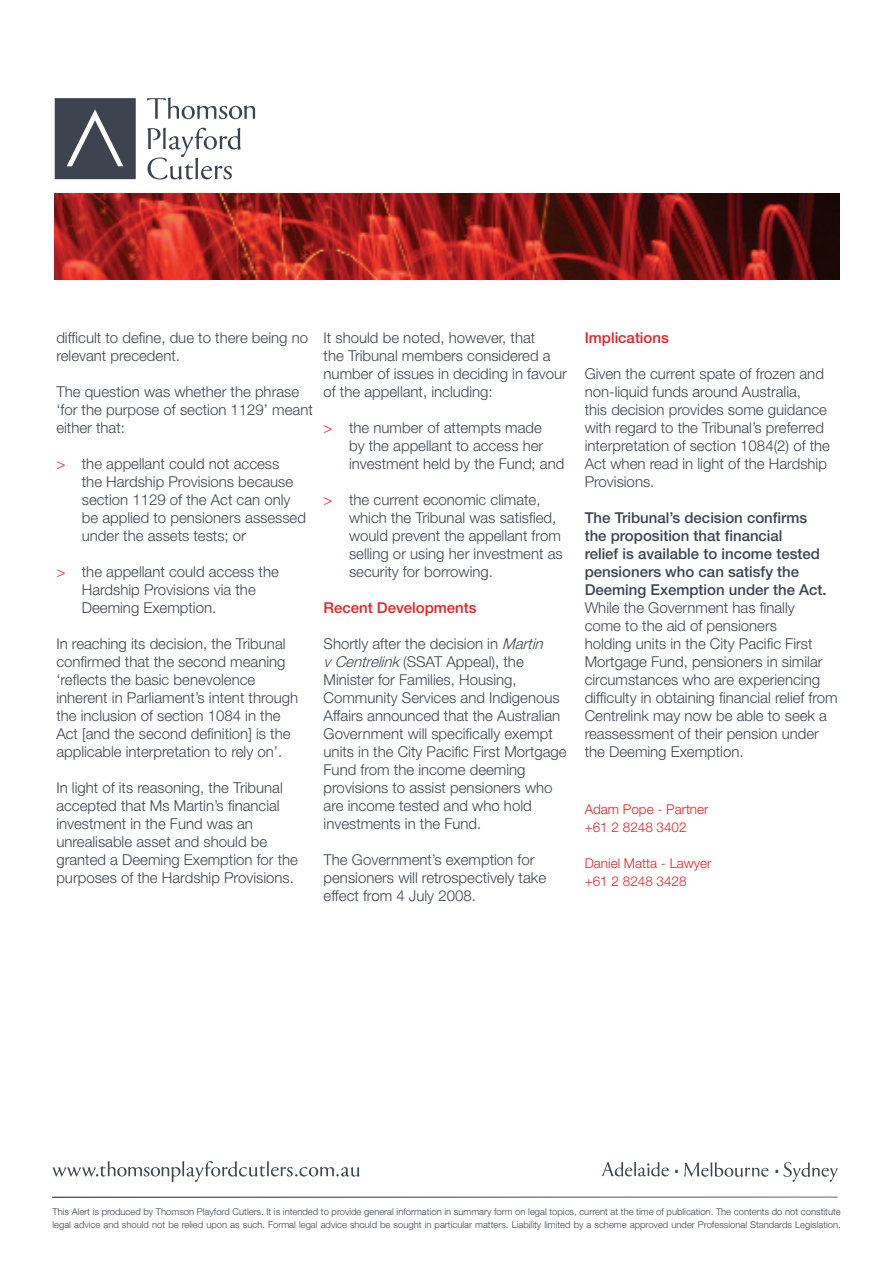
<style>
.page{position:relative;width:893px;height:1263px;background:#fff}
.page>*{position:absolute;margin:0;border:0;box-sizing:border-box;transform-origin:0 0}
.Body_text{font:300 30px "Helvetica Neue LT";color:#3e444f}
.Body_text-2{font:300 15px/18px "Helvetica Neue LT";color:#3e444f}
.Arrow_bullets_-_red{font:300 15px/18px "Helvetica Neue LT";color:#3e444f}
.Body_text-3{font:500 15px/18px "Helvetica Neue LT";color:#3e444f}
.Sub_Heading_-_level{font:500 15px "Helvetica Neue LT";color:#ee1d23}
.Sub_heading_-_level{font:300 13.5px "Helvetica Neue LT";color:#ee1d23}
.t1{font:300 9.45px/13.5px "Helvetica Neue LT";color:#3e444f}
.s1{color:#ee1b2d}
.s2{font-style:italic}
</style>
<div class="page">
<img style="left:55px;top:194px;width:784px;height:86px">
<hr style="left:52px;top:1197px;width:786px;height:1px;background:#3e444f">
<svg style="left:52px;top:1161px;width:308px;height:21px"></svg>
<svg style="left:602px;top:1162px;width:67px;height:14px"></svg>
<svg style="left:684px;top:1162px;width:84px;height:15px"></svg>
<svg style="left:783px;top:1162px;width:55px;height:20px"></svg>
<svg style="left:147px;top:97px;width:108px;height:22px"></svg>
<svg style="left:55px;top:98px;width:81px;height:81px;background:#4f545e"></svg>
<svg style="left:147px;top:127px;width:94px;height:53px"></svg>
<p class="Body_text-2" style="left:56px;top:328px;width:253px">difficult to define, due to there being no relevant precedent.</p>
<p class="Body_text-2" style="left:56px;top:382px;width:258px">The question was whether the phrase ‘for the purpose of section 1129’ meant either that:</p>
<p class="Arrow_bullets_-_red" style="left:82px;top:454px;width:226px;text-indent:-26px"><span class="s1">&gt;</span> the appellant could not access<br>the Hardship Provisions because section 1129 of the Act can only be applied to pensioners assessed under the assets tests; or</p>
<p class="Arrow_bullets_-_red" style="left:82px;top:562px;width:198px;text-indent:-26px"><span class="s1">&gt;</span> the appellant could access the<br>Hardship Provisions via the<br>Deeming Exemption.</p>
<p class="Body_text-2" style="left:56px;top:634px;width:243px">In reaching its decision, the Tribunal confirmed that the second meaning ‘reflects the basic benevolence inherent in Parliament’s intent through the inclusion of section 1084 in the Act [and the second definition] is the applicable interpretation to rely on’.</p>
<p class="Body_text-2" style="left:56px;top:778px;width:243px">In light of its reasoning, the Tribunal accepted that Ms Martin’s financial investment in the Fund was an unrealisable asset and should be granted a Deeming Exemption for the purposes of the Hardship Provisions.</p>
<p class="Body_text-2" style="left:324px;top:328px;width:245px">It should be noted, however, that<br>the Tribunal members considered a number of issues in deciding in favour of the appellant, including:</p>
<p class="Arrow_bullets_-_red" style="left:349px;top:418px;width:217px;text-indent:-26px"><span class="s1">&gt;</span> the number of attempts made<br>by the appellant to access her investment held by the Fund; and</p>
<p class="Arrow_bullets_-_red" style="left:349px;top:490px;width:215px;text-indent:-26px"><span class="s1">&gt;</span> the current economic climate, which the Tribunal was satisfied, would prevent the appellant from selling or using her investment as security for borrowing.</p>
<p class="Sub_Heading_-_level" style="left:324px;top:598px;width:155px">Recent Developments</p>
<p class="Body_text-2" style="left:324px;top:634px;width:245px">Shortly after the decision in <span class="s2">Martin vCentrelink</span>(SSAT Appeal), the Minister for Families, Housing, Community Services and Indigenous Affairs announced that the Australian Government will specifically exempt units in the City Pacific First Mortgage Fund from the income deeming provisions to assist pensioners who are income tested and who hold investments in the Fund.</p>
<p class="Body_text-2" style="left:324px;top:850px;width:224px">The Government’s exemption for pensioners will retrospectively take effect from 4 July 2008.</p>
<p class="Sub_Heading_-_level" style="left:585px;top:328px;width:86px">Implications</p>
<p class="Body_text-2" style="left:585px;top:364px;width:247px">Given the current spate of frozen and non-liquid funds around Australia,<br>this decision provides some guidance with regard to the Tribunal’s preferred interpretation of section 1084(2) of the Act when read in light of the Hardship Provisions.</p>
<p class="Body_text-3" style="left:585px;top:508px;width:243px">The Tribunal’s decision confirms the proposition that financial<br>relief is available to income tested pensioners who can satisfy the Deeming Exemption under the Act.</p>
<p class="Body_text-2" style="left:585px;top:598px;width:255px">While the Government has finally<br>come to the aid of pensioners<br>holding units in the City Pacific First Mortgage Fund, pensioners in similar circumstances who are experiencing difficulty in obtaining financial relief from Centrelink may now be able to seek a reassessment of their pension under the Deeming Exemption.</p>
<p class="Sub_heading_-_level" style="left:585px;top:801px;width:125px">Adam Pope - Partner</p>
<p class="Sub_heading_-_level" style="left:585px;top:819px;width:103px">+61 2 8248 3402</p>
<p class="Sub_heading_-_level" style="left:585px;top:855px;width:128px">Daniel Matta - Lawyer</p>
<p class="Sub_heading_-_level" style="left:585px;top:873px;width:103px">+61 2 8248 3428</p>
<p class="Body_text" style="left:672px;top:1144px;width:10px">.</p>
<p class="Body_text" style="left:773px;top:1144px;width:10px">.</p>
<p class="t1" style="left:52px;top:1204px;width:790px">This Alert is produced by Thomson Playford Cutlers. It is intended to provide general information in summary form on legal topics, current at the time of publication. The contents do not constitute legal advice and should not be relied upon as such. Formal legal advice should be sought in particular matters. Liability limited by a scheme approved under Professional Standards Legislation.</p>
</div>
